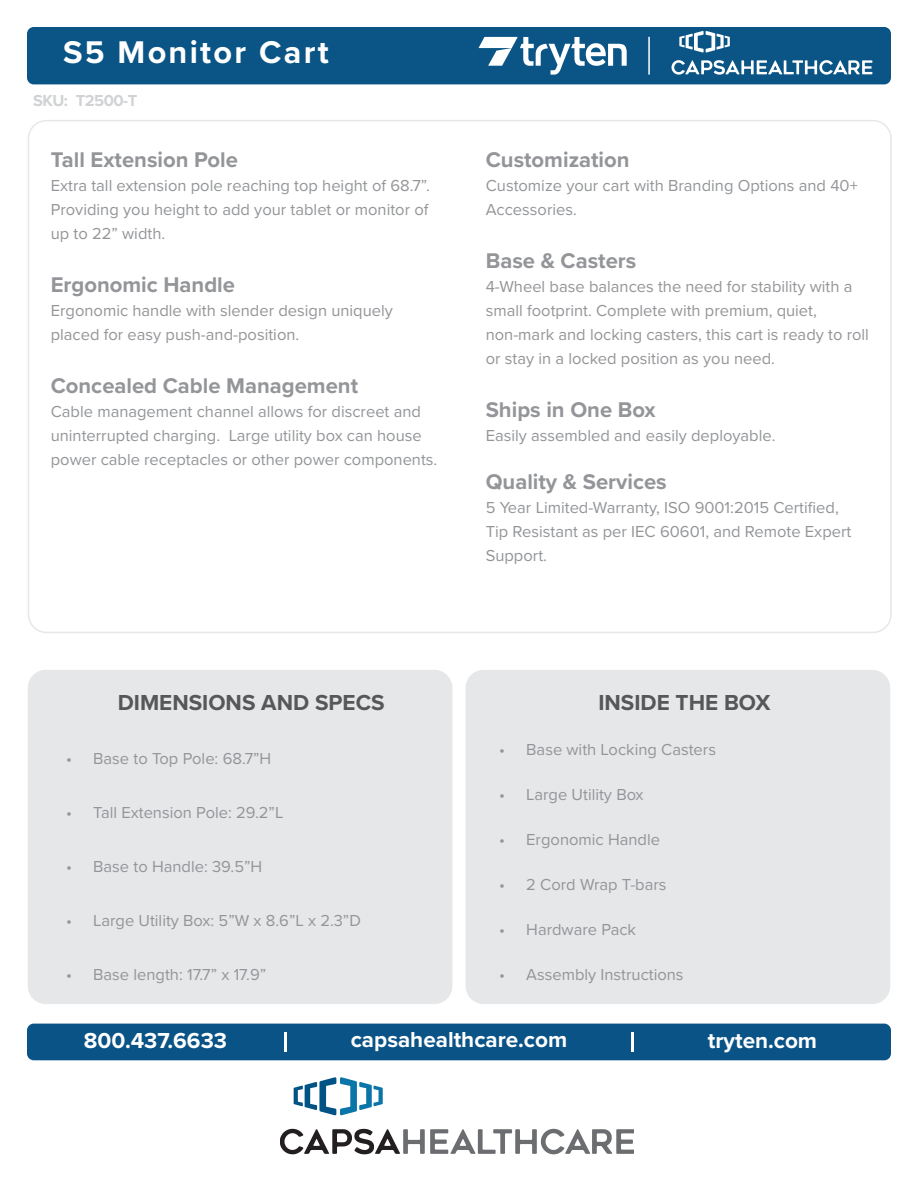
<style>
.page{position:relative;width:918px;height:1188px;background:#fff}
.page>*{position:absolute;margin:0;border:0;box-sizing:border-box;transform-origin:0 0}
.t1{font:700 32.55px "Proxima Nova";letter-spacing:.07em;color:#fff}
.t2{font:700 22.5px "Proxima Nova";color:#fff}
.t3{font:700 22.5px "Proxima Nova";color:#565759}
.t4{font:700 22.05px "Proxima Nova";color:#939598}
.t5{font:16.5px/24px "Proxima Nova";color:#939598}
.t6{font:700 16.5px "Proxima Nova";letter-spacing:-.03em;color:#d1d2d4}
</style>
<div class="page">
<div style="left:28px;top:670px;width:424px;height:334px;background:#e6e7e9;border-radius:18px"></div>
<div style="left:466px;top:670px;width:424px;height:334px;background:#e6e7e9;border-radius:18px"></div>
<div style="left:27px;top:1024px;width:864px;height:36px;background:#0a5386;border-radius:7px"></div>
<hr style="left:284px;top:1032px;width:3px;height:20px;background:#fff">
<hr style="left:631px;top:1032px;width:3px;height:20px;background:#fff">
<div style="left:27px;top:27px;width:864px;height:57px;background:#0a5586;border-radius:7px"></div>
<svg style="left:280px;top:1129px;width:354px;height:25px"></svg>
<svg style="left:294px;top:1077px;width:89px;height:38px"></svg>
<svg style="left:479px;top:37px;width:148px;height:38px"></svg>
<hr style="left:648px;top:37px;width:2px;height:38px;background:#fff">
<svg style="left:672px;top:60px;width:200px;height:15px"></svg>
<svg style="left:679px;top:31px;width:51px;height:22px"></svg>
<p class="t1" style="left:63px;top:27px;width:267px">S5 Monitor Cart</p>
<p class="t6" style="left:33px;top:88px;width:106px">SKU: T2500-T</p>
<p class="t4" style="left:51px;top:143px;width:189px">Tall Extension Pole</p>
<p class="t5" style="left:51px;top:172px;width:381px;text-align:justify">Extra tall extension pole reaching top height of 68.7”.<br>Providing you height to add your tablet or monitor of up to 22” width.</p>
<p class="t4" style="left:51px;top:268px;width:186px">Ergonomic Handle</p>
<p class="t5" style="left:51px;top:297px;width:344px">Ergonomic handle with slender design uniquely placed for easy push-and-position.</p>
<p class="t4" style="left:51px;top:369px;width:309px">Concealed Cable Management</p>
<p class="t5" style="left:51px;top:398px;width:388px">Cable management channel allows for discreet and uninterrupted charging. Large utility box can house power cable receptacles or other power components.</p>
<p class="t4" style="left:486px;top:143px;width:145px">Customization</p>
<p class="t5" style="left:486px;top:172px;width:374px">Customize your cart with Branding Options and 40+<br>Accessories.</p>
<p class="t4" style="left:486px;top:244px;width:152px">Base &amp; Casters</p>
<p class="t5" style="left:486px;top:273px;width:385px">4-Wheel base balances the need for stability with a small footprint. Complete with premium, quiet, non-mark and locking casters, this cart is ready to roll or stay in a locked position as you need.</p>
<p class="t4" style="left:486px;top:393px;width:171px">Ships in One Box</p>
<p class="t5" style="left:486px;top:422px;width:291px">Easily assembled and easily deployable.</p>
<p class="t4" style="left:486px;top:465px;width:183px">Quality &amp; Services</p>
<p class="t5" style="left:486px;top:494px;width:367px">5 Year Limited-Warranty, ISO 9001:2015 Certified,<br>Tip Resistant as per IEC 60601, and Remote Expert<br>Support.</p>
<p class="t3" style="left:118px;top:686px;width:268px">DIMENSIONS AND SPECS</p>
<p class="t5" style="left:66px;top:746px;width:207px">• Base to Top Pole: 68.7”H</p>
<p class="t5" style="left:66px;top:800px;width:219px">• Tall Extension Pole: 29.2”L</p>
<p class="t5" style="left:66px;top:854px;width:198px">• Base to Handle: 39.5”H</p>
<p class="t5" style="left:66px;top:908px;width:296px">• Large Utility Box: 5”W x 8.6”L x 2.3”D</p>
<p class="t5" style="left:66px;top:962px;width:202px">• Base length: 17.7” x 17.9”</p>
<p class="t3" style="left:598px;top:686px;width:174px">INSIDE THE BOX</p>
<p class="t5" style="left:499px;top:737px;width:218px">• Base with Locking Casters</p>
<p class="t5" style="left:499px;top:782px;width:146px">• Large Utility Box</p>
<p class="t5" style="left:499px;top:827px;width:162px">• Ergonomic Handle</p>
<p class="t5" style="left:499px;top:872px;width:169px">• 2 Cord Wrap T-bars</p>
<p class="t5" style="left:499px;top:917px;width:138px">• Hardware Pack</p>
<p class="t5" style="left:499px;top:962px;width:186px">• Assembly Instructions</p>
<h2 class="t2" style="left:84px;top:1024px;width:145px">800.437.6633</h2>
<h2 class="t2" style="left:351px;top:1023px;width:218px">capsahealthcare.com</h2>
<h2 class="t2" style="left:708px;top:1024px;width:111px">tryten.com</h2>
</div>
